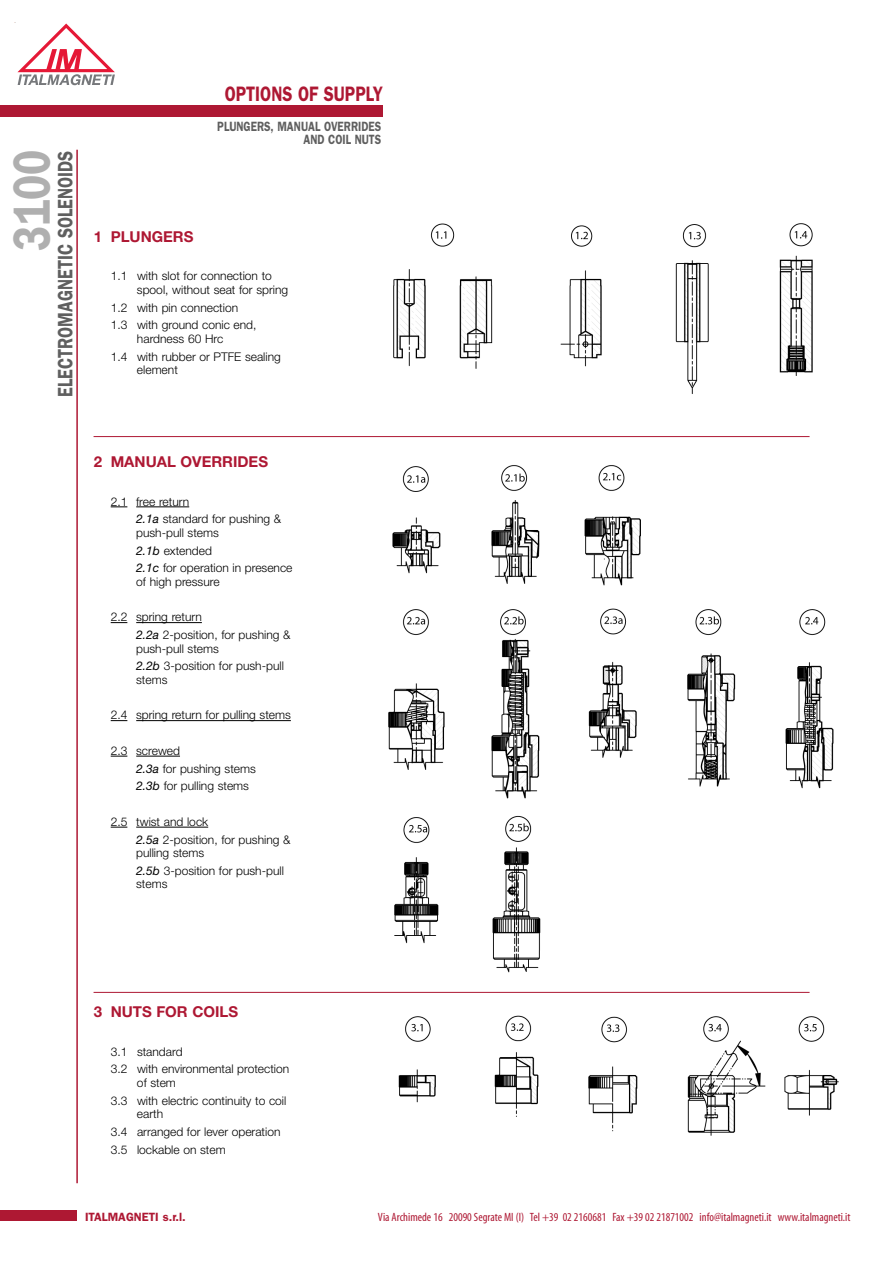
<style>
.page{position:relative;width:893px;height:1263px;background:#fff}
.page>*{position:absolute;margin:0;border:0;box-sizing:border-box;transform-origin:0 0}
.t1{font:600 52.5px "Franklin Gothic";color:#afafaf;scale:.8 1}
.t2{font:600 21px "Franklin Gothic";color:#5f5f5f;scale:.8 1}
.t3{font:600 21px "Franklin Gothic";color:#ae1833;scale:.8 1}
.t4{font:700 15px "Helvetica Neue";color:#ae1833}
.t5{font:600 13.5px/13.5px "Franklin Gothic";color:#5f5f5f;text-align:right;scale:.8 1}
.t6{font:300 12px/17.7px "Helvetica Neue";color:#000}
.t7{font:12px "Myriad MM 400 300";color:#ae1833}
.t8{font:600 12px "Franklin Gothic";color:#ae1833}
.s1{font-weight:400;font-style:italic}
</style>
<div class="page">
<img style="left:387px;top:223px;width:452px;height:913px">
<hr style="left:94px;top:436px;width:715px;height:1px;background:#ae1833">
<hr style="left:94px;top:992px;width:715px;height:1px;background:#ae1833">
<svg style="left:111px;top:507px;width:16px;height:1px"></svg>
<hr style="left:136px;top:507px;width:53px;height:1px;background:#000">
<svg style="left:111px;top:622px;width:16px;height:1px"></svg>
<hr style="left:136px;top:622px;width:66px;height:1px;background:#000">
<svg style="left:111px;top:720px;width:16px;height:1px"></svg>
<hr style="left:136px;top:720px;width:155px;height:1px;background:#000">
<svg style="left:111px;top:756px;width:16px;height:1px"></svg>
<hr style="left:136px;top:756px;width:44px;height:1px;background:#000">
<svg style="left:111px;top:827px;width:16px;height:1px"></svg>
<hr style="left:136px;top:827px;width:72px;height:1px;background:#000">
<div style="left:0;top:1210px;width:76px;height:11px;background:#ae1833"></div>
<div style="left:1px;top:105px;width:382px;height:12px;background:#ae1833"></div>
<hr style="left:76px;top:150px;width:2px;height:1033px;background:#ae1833">
<svg style="left:14px;top:22px;width:101px;height:63px"></svg>
<p class="t2" style="left:58px;top:397px;width:309px;rotate:-90deg">ELECTROMAGNETIC SOLENOIDS</p>
<p class="t1" style="left:14px;top:251px;width:127px;rotate:-90deg">3100</p>
<p class="t3" style="left:225px;top:86px;width:199px">OPTIONS OF SUPPLY</p>
<p class="t5" style="left:217px;top:121px;width:206px">PLUNGERS, MANUAL OVERRIDES<br>AND COIL NUTS</p>
<p class="t4" style="left:94px;top:231px;width:101px">1 PLUNGERS</p>
<p class="t6" style="left:137px;top:270px;width:153px;line-height:13.5px;text-indent:-26px">1.1 with slot for connection to spool, without seat for spring</p>
<p class="t6" style="left:111px;top:300px;width:147px">1.2 with pin connection<br>1.3 with ground conic end,</p>
<p class="t6" style="left:111px;top:331px;width:172px;text-indent:26px">hardness 60 Hrc<br>1.4 with rubber or PTFE sealing</p>
<p class="t6" style="left:137px;top:362px;width:42px">element</p>
<p class="t4" style="left:94px;top:456px;width:176px">2 MANUAL OVERRIDES</p>
<p class="t6" style="left:136px;top:494px;width:146px;text-indent:-26px">2.1 free return<br><span class="s1">2.1a</span> standard for pushing &amp;</p>
<p class="t6" style="left:136px;top:525px;width:158px">push-pull stems<br><span class="s1">2.1b</span> extended<br><span class="s1">2.1c</span> for operation in presence</p>
<p class="t6" style="left:136px;top:574px;width:85px">of high pressure</p>
<p class="t6" style="left:136px;top:609px;width:156px;text-indent:-26px">2.2 spring return<br><span class="s1">2.2a</span> 2-position, for pushing &amp;</p>
<p class="t6" style="left:136px;top:641px;width:149px">push-pull stems<br><span class="s1">2.2b</span> 3-position for push-pull</p>
<p class="t6" style="left:136px;top:672px;width:33px">stems</p>
<p class="t6" style="left:111px;top:707px;width:182px">2.4 spring return for pulling stems</p>
<p class="t6" style="left:136px;top:743px;width:121px;text-indent:-26px">2.3 screwed<br><span class="s1">2.3a</span> for pushing stems<br><span class="s1">2.3b</span> for pulling stems</p>
<p class="t6" style="left:136px;top:814px;width:156px;text-indent:-26px">2.5 twist and lock<br><span class="s1">2.5a</span> 2-position, for pushing &amp;</p>
<p class="t6" style="left:136px;top:845px;width:149px">pulling stems<br><span class="s1">2.5b</span> 3-position for push-pull</p>
<p class="t6" style="left:136px;top:876px;width:33px">stems</p>
<p class="t4" style="left:94px;top:1007px;width:146px">3 NUTS FOR COILS</p>
<p class="t6" style="left:111px;top:1044px;width:180px">3.1 standard<br>3.2 with environmental protection</p>
<p class="t6" style="left:111px;top:1075px;width:177px;text-indent:26px">of stem<br>3.3 with electric continuity to coil</p>
<p class="t6" style="left:111px;top:1106px;width:171px;text-indent:26px">earth<br>3.4 arranged for lever operation<br>3.5 lockable on stem</p>
<p class="t8" style="left:85px;top:1213px;width:102px">ITALMAGNETI s.r.l.</p>
<p class="t7" style="left:378px;top:1213px;width:474px">Via Archimede 16 20090 Segrate MI (I) Tel +39 02 2160681 Fax +39 02 21871002 info@italmagneti.it www.italmagneti.it</p>
</div>
